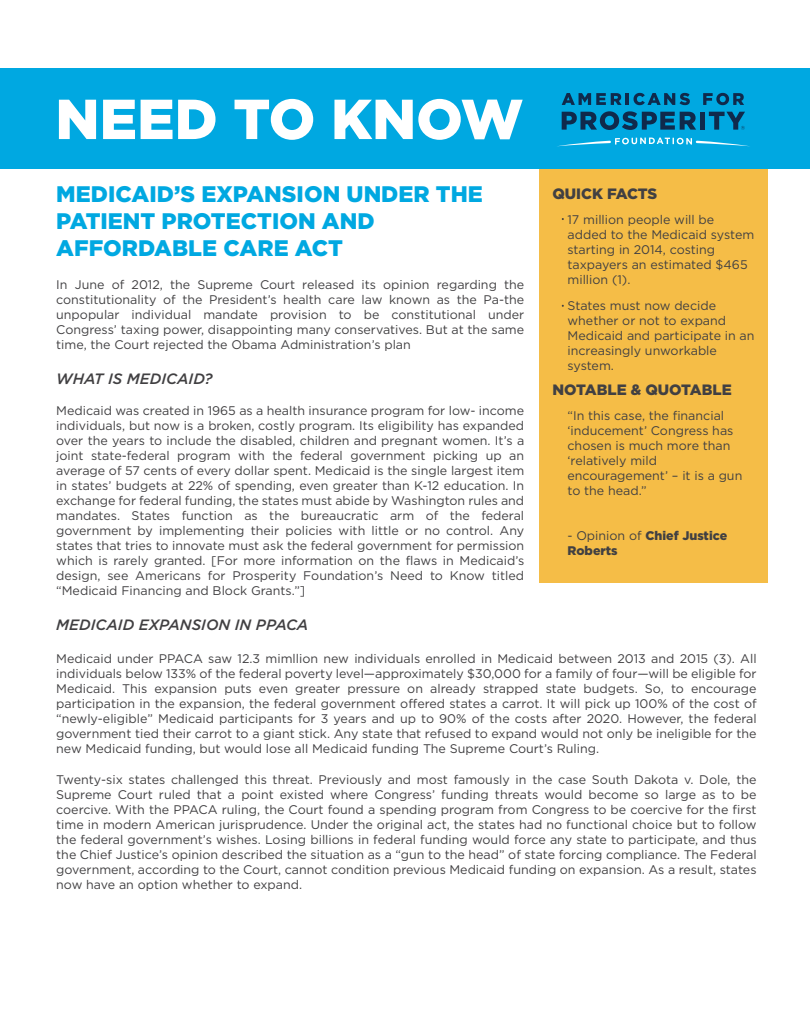
<style>
.page{position:relative;width:810px;height:1035px;background:#fff}
.page>*{position:absolute;margin:0;border:0;box-sizing:border-box;transform-origin:0 0}
.t1{font:900 56.25px "Gotham HTF";color:#fff}
.t2{font:900 22.5px/27px "Gotham HTF";color:#00a8e1}
.t3{font:italic 500 15px "Gotham HTF";color:#414042}
.t4{font:900 15px "Gotham HTF";color:#414042}
.t5{font:12.5px/15px "Gotham HTF";color:#414042;text-align:justify}
.t6{font:900 12.5px/15px "Gotham HTF";color:#414042}
.s1{font-weight:400}
</style>
<div class="page">
<div style="left:539px;top:82px;width:228px;height:501px;background:#f5bd47"></div>
<div style="left:0;top:68px;width:810px;height:101px;background:#00a8e1"></div>
<svg style="left:562px;top:111px;width:134px;height:19px"></svg>
<div style="left:700px;top:112px;width:5px;height:18px;background:#0f2a4c"></div>
<svg style="left:709px;top:112px;width:36px;height:18px"></svg>
<svg style="left:562px;top:93px;width:128px;height:12px"></svg>
<svg style="left:703px;top:93px;width:41px;height:12px"></svg>
<svg style="left:559px;top:138px;width:189px;height:8px"></svg>
<h1 class="t1" style="left:55px;top:87px;width:470px">NEED TO KNOW</h1>
<h2 class="t2" style="left:56px;top:180px;width:428px">MEDICAID’S EXPANSION UNDER THE<br>PATIENT PROTECTION AND<br>AFFORDABLE CARE ACT</h2>
<p class="t5" style="left:56px;top:277px;width:470px">In June of 2012, the Supreme Court released its opinion regarding the constitutionality of the President’s health care law known as the Pa-the unpopular individual mandate provision to be constitutional under Congress’ taxing power, disappointing many conservatives. But at the same time, the Court rejected the Obama Administration’s plan</p>
<p class="t3" style="left:56px;top:370px;width:158px">WHAT IS MEDICAID?</p>
<p class="t5" style="left:56px;top:403px;width:470px">Medicaid was created in 1965 as a health insurance program for low- income individuals, but now is a broken, costly program. Its eligibility has expanded over the years to include the disabled, children and pregnant women. It’s a joint state-federal program with the federal government picking up an average of 57 cents of every dollar spent. Medicaid is the single largest item in states’ budgets at 22% of spending, even greater than K-12 education. In exchange for federal funding, the states must abide by Washington rules and mandates. States function as the bureaucratic arm of the federal government by implementing their policies with little or no control. Any states that tries to innovate must ask the federal government for permission which is rarely granted. [For more information on the flaws in Medicaid’s design, see Americans for Prosperity Foundation’s Need to Know titled “Medicaid Financing and Block Grants.”]</p>
<p class="t3" style="left:56px;top:616px;width:254px">MEDICAID EXPANSION IN PPACA</p>
<p class="t5" style="left:56px;top:651px;width:702px">Medicaid under PPACA saw 12.3 mimllion new individuals enrolled in Medicaid between 2013 and 2015 (3). All individuals below 133% of the federal poverty level—approximately $30,000 for a family of four—will be eligible for Medicaid. This expansion puts even greater pressure on already strapped state budgets. So, to encourage participation in the expansion, the federal government offered states a carrot. It will pick up 100% of the cost of “newly-eligible” Medicaid participants for 3 years and up to 90% of the costs after 2020. However, the federal government tied their carrot to a giant stick. Any state that refused to expand would not only be ineligible for the new Medicaid funding, but would lose all Medicaid funding The Supreme Court’s Ruling.</p>
<p class="t5" style="left:56px;top:772px;width:702px">Twenty-six states challenged this threat. Previously and most famously in the case South Dakota v. Dole, the Supreme Court ruled that a point existed where Congress’ funding threats would become so large as to be coercive. With the PPACA ruling, the Court found a spending program from Congress to be coercive for the first time in modern American jurisprudence. Under the original act, the states had no functional choice but to follow the federal government’s wishes. Losing billions in federal funding would force any state to participate, and thus the Chief Justice’s opinion described the situation as a “gun to the head” of state forcing compliance. The Federal government, according to the Court, cannot condition previous Medicaid funding on expansion. As a result, states now have an option whether to expand.</p>
<p class="t4" style="left:552px;top:185px;width:106px">QUICK FACTS</p>
<p class="t5" style="left:567px;top:212px;width:188px;text-align:left">17 million people will be added to the Medicaid system starting in 2014, costing taxpayers an estimated $465 million (1).</p>
<p class="t5" style="left:567px;top:298px;width:189px;text-align:left">States must now decide whether or not to expand<br>Medicaid and participate in an increasingly unworkable system.</p>
<p class="t4" style="left:552px;top:381px;width:181px">NOTABLE &amp; QUOTABLE</p>
<p class="t5" style="left:567px;top:408px;width:176px;text-align:left">“In this case, the financial ‘inducement’ Congress has chosen is much more than ‘relatively mild encouragement’ – it is a gun to the head.”</p>
<p class="t6" style="left:567px;top:528px;width:161px"><span class="s1">- Opinion of</span> Chief Justice<br>Roberts</p>
</div>
